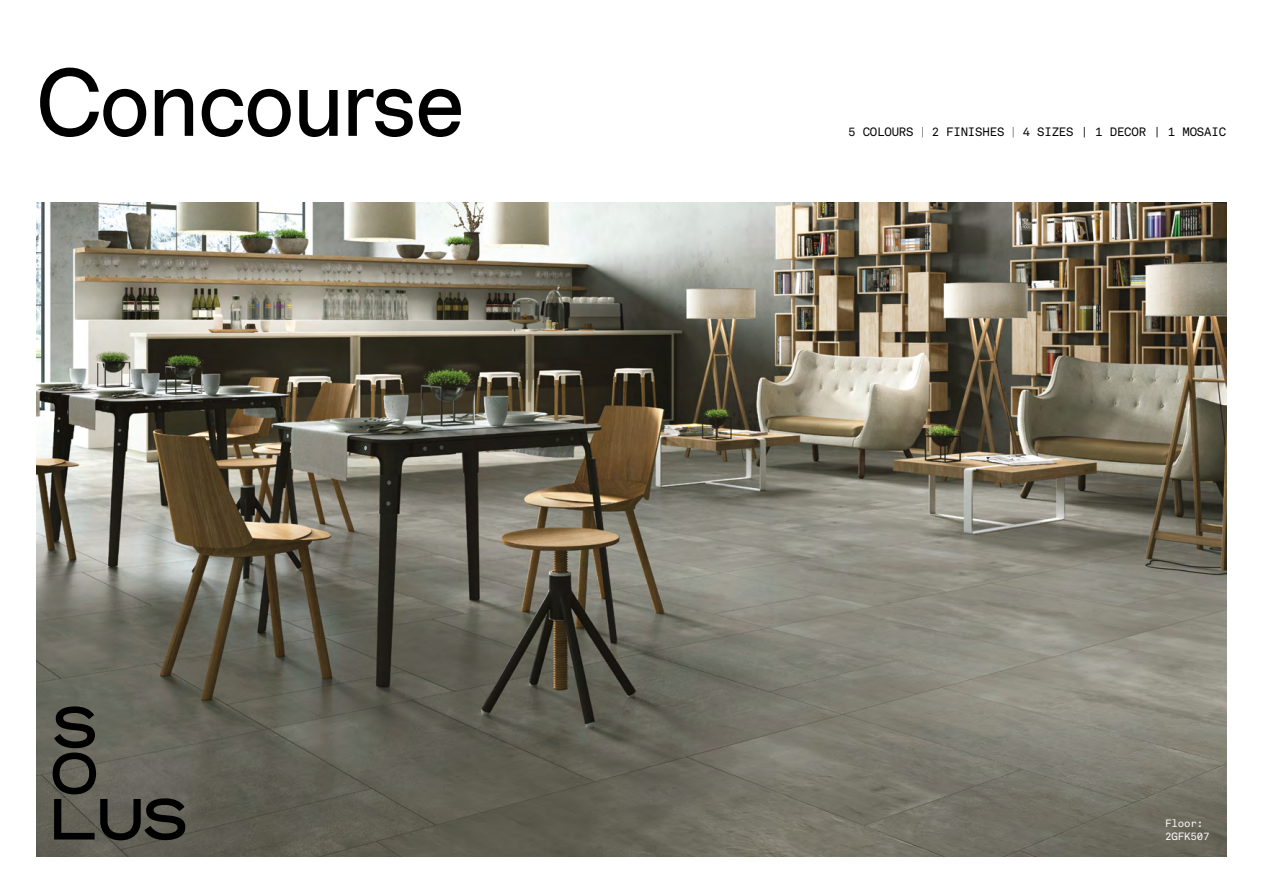
<style>
.page{position:relative;width:1263px;height:893px;background:#fff}
.page>*{position:absolute;margin:0;border:0;box-sizing:border-box;transform-origin:0 0}
.t1{font:95.85px "Chromatic Pro Grotesque";letter-spacing:-.015em;color:#000}
.t2{font:12px "Akkurat Mono LL";letter-spacing:-.015em;color:#000}
.t3{font:10.5px/13.5px "Akkurat Mono LL";letter-spacing:-.015em;color:#fff}
</style>
<div class="page">
<img style="left:37px;top:202px;width:1189px;height:654px">
<svg style="left:53px;top:706px;width:132px;height:134px;background:#525249"></svg>
<h1 class="t1" style="left:37px;top:42px;width:430px">Concourse</h1>
<p class="t2" style="left:848px;top:123px;width:379px">5 COLOURS | 2 FINISHES | 4 SIZES | 1 DECOR | 1 MOSAIC</p>
<p class="t3" style="left:1165px;top:816px;width:46px">Floor:<br>2GFK507</p>
</div>
